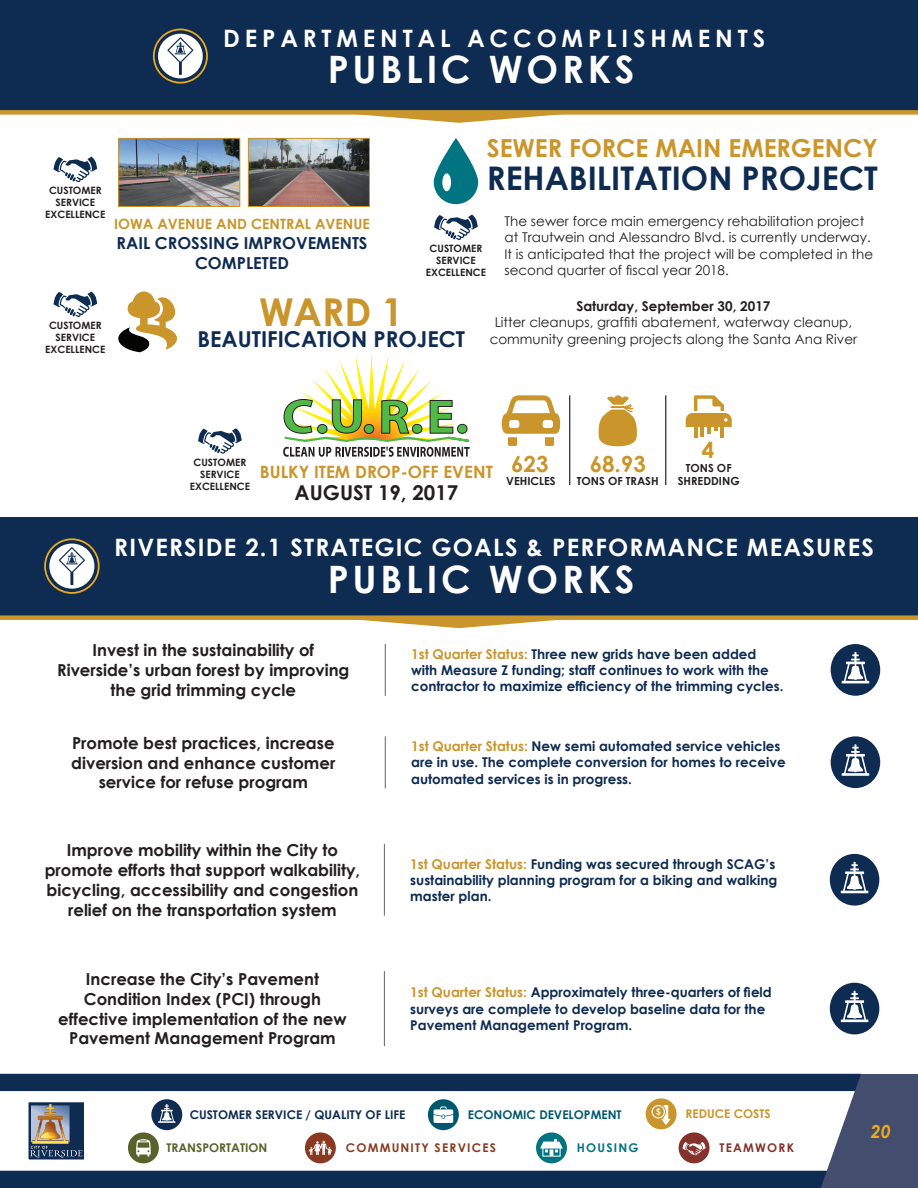
<style>
.page{position:relative;width:918px;height:1188px;background:#fff}
.page>*{position:absolute;margin:0;border:0;box-sizing:border-box;transform-origin:0 0}
.t1{font:700 38.4px "Century Gothic";color:#ca952a}
.t2{font:700 37.8px "Century Gothic";letter-spacing:.1em;color:#fff}
.t3{font:700 32.55px "Century Gothic";color:#0e2b51}
.t4{font:700 24.75px "Century Gothic";color:#ca952a}
.t5{font:700 24px "Century Gothic";letter-spacing:.05em;color:#fff}
.t6{font:700 24px "Century Gothic";letter-spacing:.2em;color:#fff}
.t7{font:700 22.2px "Century Gothic";color:#ca952a}
.t8{font:700 21.9px "Century Gothic";color:#0e2b51}
.t9{font:700 20.4px "Century Gothic";color:#231f20}
.t10{font:italic 700 18px "Century Gothic";color:#ecaa1f}
.t11{font:700 17.1px "Century Gothic";color:#ca952a}
.t12{font:700 16.5px/19.8px "Century Gothic";color:#231f20;text-align:center}
.t13{font:700 16.5px/19.8px "Century Gothic";color:#0e2b51;text-align:center}
.t14{font:700 14.25px "Century Gothic";color:#ca952a}
.t15{font:700 13.5px/16.2px "Century Gothic";color:#0e2b51}
.t16{font:13.5px/16.2px "Century Gothic";color:#231f20}
.t17{font:700 13.5px "Century Gothic";color:#231f20}
.t18{font:700 12px "Century Gothic";color:#0e2b51}
.t19{font:700 12px "Century Gothic";color:#00586f}
.t20{font:700 12px "Century Gothic";letter-spacing:.1em;color:#88391f}
.t21{font:700 12px "Century Gothic";color:#59622a}
.t22{font:700 12px "Century Gothic";color:#ca952a}
.t23{font:700 12px "Century Gothic";letter-spacing:.1em;color:#85312c}
.t24{font:700 12px "Century Gothic";letter-spacing:.1em;color:#007481}
.t25{font:700 11.1px/13.4px "Century Gothic";color:#231f20;text-align:center}
.t26{font:700 10.2px/12.1px "Century Gothic";color:#231f20;text-align:center}
.s1{color:#ca952a}
</style>
<div class="page">
<div style="left:810px;top:1074px;width:108px;height:114px;background:#434d6e"></div>
<div style="left:0;top:1074px;width:861px;height:114px;background:#0e2b51"></div>
<svg style="left:0;top:1091px;width:855px;height:80px"></svg>
<svg style="left:26px;top:1100px;width:61px;height:62px;background:#7b8088"></svg>
<svg style="left:305px;top:1132px;width:31px;height:31px"></svg>
<svg style="left:536px;top:1132px;width:31px;height:31px"></svg>
<svg style="left:646px;top:1098px;width:64px;height:65px"></svg>
<svg style="left:428px;top:1099px;width:31px;height:31px"></svg>
<svg style="left:128px;top:1099px;width:54px;height:64px"></svg>
<div style="left:0;top:0;width:918px;height:113px;background:#0e2b51"></div>
<svg style="left:366px;top:115px;width:186px;height:8px"></svg>
<div style="left:0;top:110px;width:918px;height:5px;background:#ca952a"></div>
<div style="left:0;top:517px;width:918px;height:101px;background:#0e2b51"></div>
<svg style="left:362px;top:620px;width:194px;height:8px"></svg>
<div style="left:0;top:615px;width:918px;height:5px;background:#ca952a"></div>
<img style="left:120px;top:140px;width:118px;height:65px">
<div style="left:118px;top:138px;width:122px;height:69px;border:1px solid #ca952a"></div>
<img style="left:250px;top:140px;width:118px;height:65px">
<div style="left:248px;top:138px;width:122px;height:69px;border:1px solid #ca952a"></div>
<svg style="left:53px;top:157px;width:44px;height:25px"></svg>
<svg style="left:434px;top:215px;width:44px;height:25px"></svg>
<svg style="left:434px;top:138px;width:44px;height:66px"></svg>
<svg style="left:53px;top:292px;width:44px;height:25px"></svg>
<svg style="left:118px;top:292px;width:59px;height:60px"></svg>
<svg style="left:198px;top:428px;width:44px;height:26px"></svg>
<svg style="left:283px;top:354px;width:187px;height:103px"></svg>
<svg style="left:502px;top:395px;width:58px;height:51px"></svg>
<hr style="left:569px;top:395px;width:1px;height:90px;background:#231f20">
<hr style="left:665px;top:395px;width:1px;height:90px;background:#231f20">
<svg style="left:598px;top:395px;width:39px;height:51px"></svg>
<hr style="left:694px;top:423px;width:3px;height:15px;background:#ca952a">
<hr style="left:721px;top:423px;width:3px;height:15px;background:#ca952a">
<svg style="left:686px;top:395px;width:46px;height:41px"></svg>
<svg style="left:831px;top:644px;width:49px;height:52px"></svg>
<hr style="left:385px;top:644px;width:1px;height:52px;background:#636366">
<svg style="left:831px;top:736px;width:49px;height:52px"></svg>
<hr style="left:385px;top:736px;width:1px;height:52px;background:#636366">
<svg style="left:830px;top:854px;width:49px;height:52px"></svg>
<hr style="left:384px;top:844px;width:1px;height:72px;background:#636366">
<svg style="left:830px;top:983px;width:49px;height:51px"></svg>
<hr style="left:384px;top:971px;width:1px;height:75px;background:#636366">
<div style="left:158px;top:34px;width:45px;height:44px;background:#fff;border-radius:50%"></div>
<svg style="left:167px;top:37px;width:26px;height:38px"></svg>
<div style="left:153px;top:29px;width:55px;height:55px;border:2px solid #ecaa1f;border-radius:50%"></div>
<div style="left:49px;top:544px;width:45px;height:45px;background:#fff;border-radius:50%"></div>
<svg style="left:59px;top:547px;width:26px;height:38px"></svg>
<div style="left:44px;top:538px;width:56px;height:56px;border:2px solid #ecaa1f;border-radius:50%"></div>
<h3 class="t6" style="left:223px;top:20px;width:543px">DEPARTMENTAL ACCOMPLISHMENTS</h3>
<h2 class="t2" style="left:328px;top:41px;width:308px">PUBLIC WORKS</h2>
<p class="t26" style="left:49px;top:184px;width:54px">CUSTOMER</p>
<p class="t26" style="left:45px;top:196px;width:62px">SERVICE<br>EXCELLENCE</p>
<p class="t26" style="left:45px;top:319px;width:62px">CUSTOMER<br>SERVICE<br>EXCELLENCE</p>
<h3 class="t4" style="left:487px;top:129px;width:393px">SEWER FORCE MAIN EMERGENCY</h3>
<p class="t14" style="left:114px;top:213px;width:257px">IOWA AVENUE AND CENTRAL AVENUE</p>
<p class="t13" style="left:117px;top:233px;width:253px">RAIL CROSSING IMPROVEMENTS<br>COMPLETED</p>
<h3 class="t3" style="left:487px;top:153px;width:393px">REHABILITATION PROJECT</h3>
<p class="t26" style="left:426px;top:242px;width:62px">CUSTOMER<br>SERVICE<br>EXCELLENCE</p>
<p class="t16" style="left:504px;top:213px;width:370px">The sewer force main emergency rehabilitation project at Trautwein and Alessandro Blvd. is currently underway.<br>It is anticipated that the project will be completed in the second quarter of fiscal year 2018.</p>
<h1 class="t1" style="left:259px;top:282px;width:146px">WARD 1</h1>
<h3 class="t8" style="left:197px;top:322px;width:269px">BEAUTIFICATION PROJECT</h3>
<p class="t17" style="left:576px;top:296px;width:196px">Saturday, September 30, 2017</p>
<p class="t16" style="left:490px;top:314px;width:369px;text-align:center">Litter cleanups, graffiti abatement, waterway cleanup, community greening projects along the Santa Ana River</p>
<p class="t26" style="left:190px;top:456px;width:62px">CUSTOMER<br>SERVICE<br>EXCELLENCE</p>
<p class="t11" style="left:260px;top:459px;width:234px">BULKY ITEM DROP-OFF EVENT</p>
<h3 class="t9" style="left:295px;top:477px;width:165px">AUGUST 19, 2017</h3>
<h3 class="t7" style="left:702px;top:434px;width:14px">4</h3>
<h3 class="t7" style="left:511px;top:447px;width:39px">623</h3>
<p class="t25" style="left:506px;top:474px;width:51px">VEHICLES</p>
<p class="t25" style="left:577px;top:474px;width:83px">TONS OF TRASH</p>
<h3 class="t7" style="left:590px;top:447px;width:58px">68.93</h3>
<p class="t25" style="left:678px;top:460px;width:63px">TONS OF<br>SHREDDING</p>
<h3 class="t5" style="left:114px;top:529px;width:761px">RIVERSIDE 2.1 STRATEGIC GOALS &amp; PERFORMANCE MEASURES</h3>
<h2 class="t2" style="left:328px;top:551px;width:308px">PUBLIC WORKS</h2>
<p class="t12" style="left:57px;top:640px;width:294px">Invest in the sustainability of<br>Riverside’s urban forest by improving the grid trimming cycle</p>
<p class="t15" style="left:411px;top:645px;width:374px"><span class="s1">1st Quarter Status:</span> Three new grids have been added with Measure Z funding; staff continues to work with the contractor to maximize efficiency of the trimming cycles.</p>
<p class="t12" style="left:71px;top:732px;width:266px">Promote best practices, increase diversion and enhance customer service for refuse program</p>
<p class="t15" style="left:411px;top:738px;width:376px"><span class="s1">1st Quarter Status:</span> New semi automated service vehicles are in use. The complete conversion for homes to receive automated services is in progress.</p>
<p class="t12" style="left:45px;top:840px;width:317px">Improve mobility within the City to promote efforts that support walkability, bicycling, accessibility and congestion relief on the transportation system</p>
<p class="t12" style="left:58px;top:968px;width:290px">Increase the City’s Pavement<br>Condition Index (PCI) through effective implementation of the new<br>Pavement Management Program</p>
<p class="t15" style="left:410px;top:855px;width:369px"><span class="s1">1st Quarter Status:</span> Funding was secured through SCAG’s sustainability planning program for a biking and walking master plan.</p>
<p class="t15" style="left:410px;top:984px;width:363px"><span class="s1">1st Quarter Status:</span> Approximately three-quarters of field surveys are complete to develop baseline data for the<br>Pavement Management Program.</p>
<p class="t18" style="left:190px;top:1106px;width:217px">CUSTOMER SERVICE / QUALITY OF LIFE</p>
<p class="t19" style="left:468px;top:1106px;width:155px">ECONOMIC DEVELOPMENT</p>
<p class="t22" style="left:686px;top:1105px;width:87px">REDUCE COSTS</p>
<p class="t21" style="left:166px;top:1139px;width:103px">TRANSPORTATION</p>
<p class="t20" style="left:346px;top:1139px;width:152px">COMMUNITY SERVICES</p>
<p class="t24" style="left:577px;top:1139px;width:63px">HOUSING</p>
<p class="t23" style="left:720px;top:1139px;width:76px">TEAMWORK</p>
<h3 class="t10" style="left:871px;top:1117px;width:22px">20</h3>
</div>
